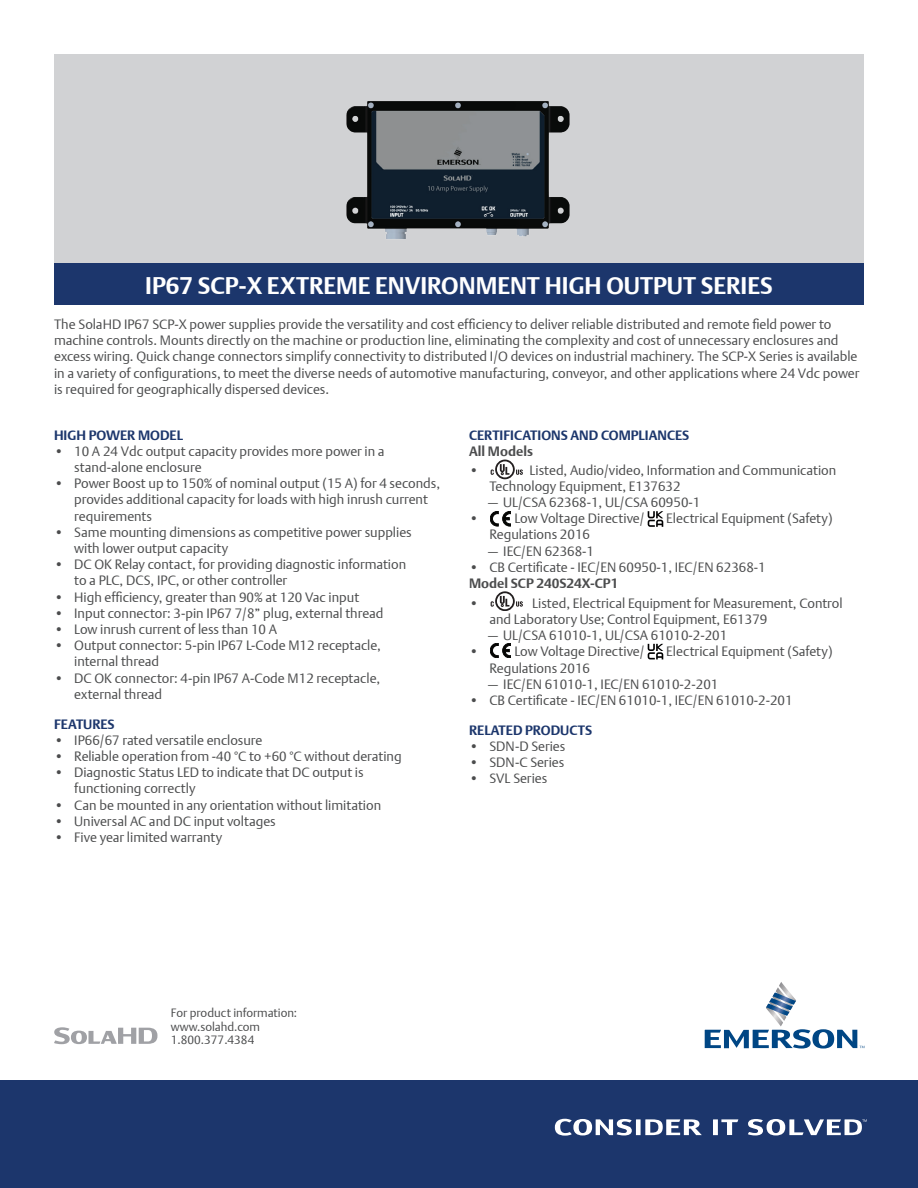
<style>
.page{position:relative;width:918px;height:1188px;background:#fff}
.page>*{position:absolute;margin:0;border:0;box-sizing:border-box;transform-origin:0 0}
.t1{font:700 24px "DTL Argo T";color:#fff}
.t2{font:13.5px/16.2px "DTL Argo T Light";color:#4b4c4d}
.t3{font:700 13.5px "DTL Argo T";color:#1c366c}
.t4{font:700 13.5px "DTL Argo T";color:#4b4c4d}
.t5{font:12px/13.5px "DTL Argo T Light";color:#4b4c4d}
</style>
<div class="page">
<div style="left:0;top:1080px;width:918px;height:108px;background:#1c366c"></div>
<svg style="left:705px;top:982px;width:159px;height:67px"></svg>
<svg style="left:54px;top:1027px;width:103px;height:17px"></svg>
<svg style="left:713px;top:1119px;width:25px;height:16px"></svg>
<svg style="left:555px;top:1119px;width:147px;height:17px"></svg>
<svg style="left:748px;top:1119px;width:119px;height:16px"></svg>
<svg style="left:495px;top:460px;width:20px;height:19px"></svg>
<svg style="left:497px;top:461px;width:16px;height:16px"></svg>
<svg style="left:500px;top:464px;width:9px;height:11px"></svg>
<svg style="left:516px;top:469px;width:7px;height:6px"></svg>
<svg style="left:491px;top:469px;width:3px;height:6px"></svg>
<svg style="left:490px;top:511px;width:21px;height:15px"></svg>
<svg style="left:648px;top:511px;width:15px;height:16px"></svg>
<svg style="left:495px;top:591px;width:20px;height:20px"></svg>
<svg style="left:497px;top:593px;width:16px;height:16px"></svg>
<svg style="left:500px;top:596px;width:9px;height:11px"></svg>
<svg style="left:516px;top:601px;width:7px;height:6px"></svg>
<svg style="left:491px;top:601px;width:3px;height:6px"></svg>
<svg style="left:490px;top:643px;width:21px;height:15px"></svg>
<svg style="left:648px;top:644px;width:15px;height:15px"></svg>
<div style="left:54px;top:54px;width:810px;height:210px;background:#d1d2d4"></div>
<div style="left:54px;top:264px;width:810px;height:41px;background:#1c366c"></div>
<img style="left:346px;top:101px;width:224px;height:138px">
<h1 class="t1" style="left:145px;top:271px;width:629px">IP67 SCP-X EXTREME ENVIRONMENT HIGH OUTPUT SERIES</h1>
<p class="t2" style="left:54px;top:316px;width:807px">The SolaHD IP67 SCP-X power supplies provide the versatility and cost efficiency to deliver reliable distributed and remote field power to machine controls. Mounts directly on the machine or production line, eliminating the complexity and cost of unnecessary enclosures and excess wiring. Quick change connectors simplify connectivity to distributed I/O devices on industrial machinery. The SCP-X Series is available in a variety of configurations, to meet the diverse needs of automotive manufacturing, conveyor, and other applications where 24 Vdc power is required for geographically dispersed devices.</p>
<p class="t3" style="left:54px;top:427px;width:131px">HIGH POWER MODEL</p>
<p class="t2" style="left:74px;top:443px;width:312px;text-indent:-20px">• 10 A 24 Vdc output capacity provides more power in a stand-alone enclosure</p>
<p class="t2" style="left:74px;top:475px;width:367px;text-indent:-20px">• Power Boost up to 150% of nominal output (15 A) for 4 seconds, provides additional capacity for loads with high inrush current requirements</p>
<p class="t2" style="left:74px;top:524px;width:339px;text-indent:-20px">• Same mounting dimensions as competitive power supplies with lower output capacity</p>
<p class="t2" style="left:74px;top:556px;width:333px;text-indent:-20px">• DC OK Relay contact, for providing diagnostic information to a PLC, DCS, IPC, or other controller</p>
<p class="t2" style="left:54px;top:589px;width:307px">• High efficiency, greater than 90% at 120 Vac input</p>
<p class="t2" style="left:54px;top:605px;width:331px">• Input connector: 3-pin IP67 7/8” plug, external thread</p>
<p class="t2" style="left:54px;top:621px;width:225px">• Low inrush current of less than 10 A</p>
<p class="t2" style="left:74px;top:637px;width:308px;text-indent:-20px">• Output connector: 5-pin IP67 L-Code M12 receptacle, internal thread</p>
<p class="t2" style="left:74px;top:670px;width:307px;text-indent:-20px">• DC OK connector: 4-pin IP67 A-Code M12 receptacle, external thread</p>
<p class="t3" style="left:54px;top:716px;width:62px">FEATURES</p>
<p class="t2" style="left:54px;top:732px;width:210px">• IP66/67 rated versatile enclosure</p>
<p class="t2" style="left:54px;top:748px;width:349px">• Reliable operation from -40 °C to +60 °C without derating</p>
<p class="t2" style="left:74px;top:764px;width:291px;text-indent:-20px">• Diagnostic Status LED to indicate that DC output is functioning correctly</p>
<p class="t2" style="left:54px;top:797px;width:329px">• Can be mounted in any orientation without limitation</p>
<p class="t2" style="left:54px;top:813px;width:223px">• Universal AC and DC input voltages</p>
<p class="t2" style="left:54px;top:829px;width:170px">• Five year limited warranty</p>
<p class="t3" style="left:469px;top:427px;width:222px">CERTIFICATIONS AND COMPLIANCES</p>
<p class="t4" style="left:469px;top:443px;width:65px">All Models</p>
<p class="t2" style="left:469px;top:462px;width:11px">•</p>
<p class="t2" style="left:489px;top:462px;width:348px;text-indent:40px">Listed, Audio/video, Information and Communication<br>Technology Equipment, E137632</p>
<p class="t2" style="left:488px;top:494px;width:214px">— UL/CSA 62368-1, UL/CSA 60950-1</p>
<p class="t2" style="left:469px;top:510px;width:11px">•</p>
<p class="t2" style="left:514px;top:510px;width:132px">Low Voltage Directive/</p>
<p class="t2" style="left:666px;top:510px;width:168px">Electrical Equipment (Safety)</p>
<p class="t2" style="left:489px;top:526px;width:102px">Regulations 2016</p>
<p class="t2" style="left:488px;top:543px;width:108px">— IEC/EN 62368-1</p>
<p class="t2" style="left:469px;top:559px;width:298px">• CB Certificate - IEC/EN 60950-1, IEC/EN 62368-1</p>
<p class="t4" style="left:469px;top:575px;width:151px">Model SCP 240S24X-CP1</p>
<p class="t2" style="left:469px;top:595px;width:11px">•</p>
<p class="t2" style="left:489px;top:595px;width:355px;text-indent:43px">Listed, Electrical Equipment for Measurement, Control and Laboratory Use; Control Equipment, E61379</p>
<p class="t2" style="left:488px;top:627px;width:241px">— UL/CSA 61010-1, UL/CSA 61010-2-201</p>
<p class="t2" style="left:469px;top:643px;width:11px">•</p>
<p class="t2" style="left:514px;top:643px;width:132px">Low Voltage Directive/</p>
<p class="t2" style="left:666px;top:643px;width:168px">Electrical Equipment (Safety)</p>
<p class="t2" style="left:489px;top:660px;width:102px">Regulations 2016</p>
<p class="t2" style="left:488px;top:676px;width:232px">— IEC/EN 61010-1, IEC/EN 61010-2-201</p>
<p class="t2" style="left:469px;top:692px;width:325px">• CB Certificate - IEC/EN 61010-1, IEC/EN 61010-2-201</p>
<p class="t3" style="left:469px;top:722px;width:124px">RELATED PRODUCTS</p>
<p class="t2" style="left:469px;top:738px;width:98px">• SDN-D Series</p>
<p class="t2" style="left:469px;top:754px;width:97px">• SDN-C Series</p>
<p class="t2" style="left:469px;top:770px;width:80px">• SVL Series</p>
<p class="t5" style="left:171px;top:1006px;width:128px">For product information: www.solahd.com<br>1.800.377.4384</p>
</div>
